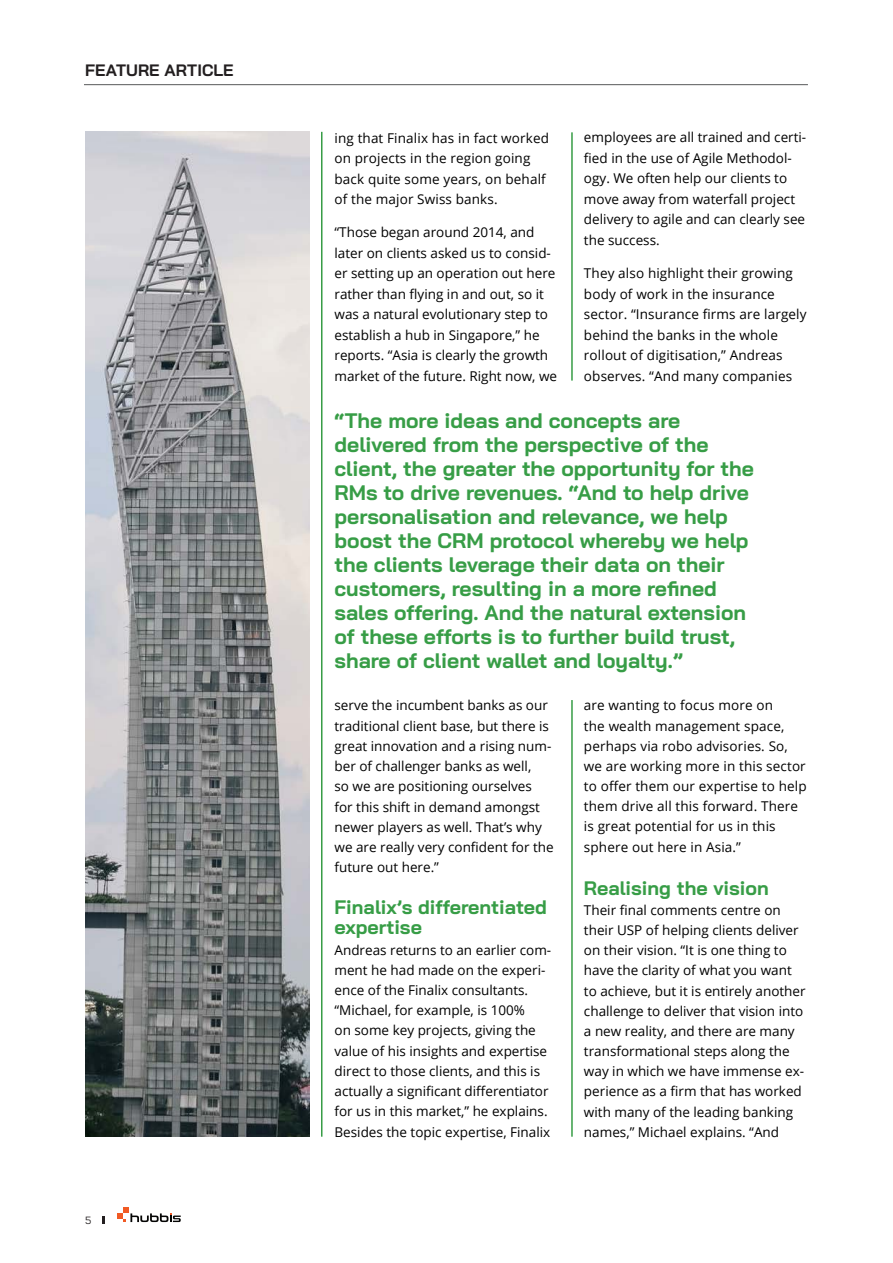
<style>
.page{position:relative;width:893px;height:1263px;background:#fff}
.page>*{position:absolute;margin:0;border:0;box-sizing:border-box;transform-origin:0 0}
.pull_quote{font:700 21px/24px "Bai Jamjuree";color:#379d46}
.subtitle{font:700 19.5px/20.2px "Bai Jamjuree";color:#379d46}
.t1{font:700 16.5px "Bai Jamjuree";letter-spacing:.005em;color:#231f20}
.content_styl_hyphe{font:13.5px/20.1px "Open Sans";color:#000}
.t2{font:10.5px "Bai Jamjuree";color:#231f20}
</style>
<div class="page">
<svg style="left:117px;top:1207px;width:64px;height:15px"></svg>
<svg style="left:102px;top:1216px;width:2px;height:8px"></svg>
<hr style="left:321px;top:132px;width:1px;height:1005px;background:#379d46">
<hr style="left:571px;top:132px;width:2px;height:249px;background:#379d46">
<hr style="left:571px;top:700px;width:2px;height:437px;background:#379d46">
<img style="left:85px;top:132px;width:224px;height:1005px">
<hr style="left:84px;top:84px;width:724px;height:1px;background:#57585a">
<p class="t1" style="left:85px;top:60px;width:150px">FEATURE ARTICLE</p>
<p class="t2" style="left:85px;top:1211px;width:8px">5</p>
<p class="content_styl_hyphe" style="left:334px;top:127px;width:216px">ing that Finalix has in fact worked on projects in the region going back quite some years, on behalf of the major Swiss banks.</p>
<p class="content_styl_hyphe" style="left:334px;top:222px;width:224px">“Those began around 2014, and later on clients asked us to consid&shy;er setting up an operation out here rather than flying in and out, so it was a natural evolutionary step to establish a hub in Singapore,” he reports. “Asia is clearly the growth market of the future. Right now, we</p>
<p class="content_styl_hyphe" style="left:584px;top:127px;width:224px;line-height:20.5px">employees are all trained and certi&shy;fied in the use of Agile Methodol&shy;ogy. We often help our clients to move away from waterfall project delivery to agile and can clearly see the success.</p>
<p class="content_styl_hyphe" style="left:584px;top:263px;width:224px;line-height:20.5px">They also highlight their growing body of work in the insurance sector. “Insurance firms are largely behind the banks in the whole rollout of digitisation,” Andreas observes. “And many companies</p>
<p class="pull_quote" style="left:334px;top:409px;width:421px">“The more ideas and concepts are delivered from the perspective of the client, the greater the opportunity for the RMs to drive revenues. “And to help drive personalisation and relevance, we help boost the CRM protocol whereby we help the clients leverage their data on their customers, resulting in a more refined sales offering. And the natural extension of these efforts is to further build trust, share of client wallet and loyalty.”</p>
<p class="content_styl_hyphe" style="left:334px;top:695px;width:221px">serve the incumbent banks as our traditional client base, but there is great innovation and a rising num&shy;ber of challenger banks as well,<br>so we are positioning ourselves<br>for this shift in demand amongst newer players as well. That’s why we are really very confident for the future out here.”</p>
<p class="subtitle" style="left:334px;top:897px;width:214px">Finalix’s differentiated expertise</p>
<p class="content_styl_hyphe" style="left:334px;top:939px;width:218px">Andreas returns to an earlier com&shy;ment he had made on the experi&shy;ence of the Finalix consultants. “Michael, for example, is 100%<br>on some key projects, giving the value of his insights and expertise direct to those clients, and this is actually a significant differentiator for us in this market,” he explains.<br>Besides the topic expertise, Finalix</p>
<p class="content_styl_hyphe" style="left:584px;top:695px;width:224px">are wanting to focus more on<br>the wealth management space, perhaps via robo advisories. So, we are working more in this sector to offer them our expertise to help them drive all this forward. There is great potential for us in this sphere out here in Asia.”</p>
<p class="subtitle" style="left:584px;top:878px;width:186px">Realising the vision</p>
<p class="content_styl_hyphe" style="left:584px;top:899px;width:223px">Their final comments centre on their USP of helping clients deliver on their vision. “It is one thing to have the clarity of what you want to achieve, but it is entirely another challenge to deliver that vision into a new reality, and there are many transformational steps along the way in which we have immense ex&shy;perience as a firm that has worked with many of the leading banking names,” Michael explains. “And</p>
</div>
